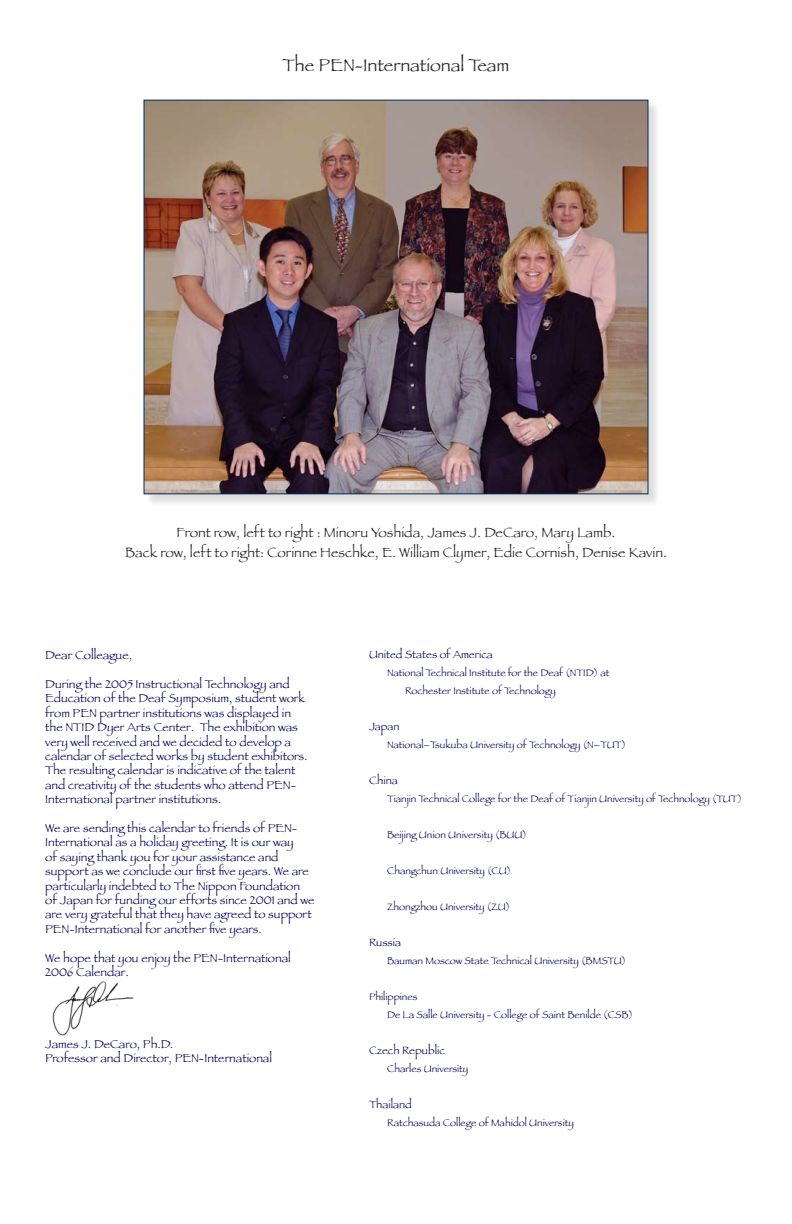
<style>
.page{position:relative;width:792px;height:1224px;background:#fff}
.page>*{position:absolute;margin:0;border:0;box-sizing:border-box;transform-origin:0 0}
.t1{font:18px "Papyrus";color:#231f20}
.t2{font:14px/20px "Papyrus";color:#231f20;text-align:center}
.t3{font:12px/14.4px "Papyrus";color:#00005a}
.t4{font:11px "Papyrus";color:#00005a}
.t5{font:10px/18px "Papyrus";color:#00005a}
</style>
<div class="page">
<img style="left:52px;top:981px;width:82px;height:55px">
<div style="left:145px;top:101px;width:517px;height:406px;background:#231f20;opacity:.15"></div>
<img style="left:146px;top:102px;width:500px;height:390px">
<h1 class="t1" style="left:283px;top:54px;width:228px">The PEN-International Team</h1>
<p class="t2" style="left:125px;top:522px;width:543px">Front row, left to right : Minoru Yoshida, James J. DeCaro, Mary Lamb.<br>Back row, left to right: Corinne Heschke, E. William Clymer, Edie Cornish, Denise Kavin.</p>
<p class="t3" style="left:45px;top:648px;width:88px">Dear Colleague,</p>
<p class="t3" style="left:45px;top:677px;width:264px">During the 2005 Instructional Technology and Education of the Deaf Symposium, student work from PEN partner institutions was displayed in the NTID Dyer Arts Center. The exhibition was very well received and we decided to develop a calendar of selected works by student exhibitors.<br>The resulting calendar is indicative of the talent and creativity of the students who attend PEN-International partner institutions.</p>
<p class="t3" style="left:45px;top:821px;width:271px">We are sending this calendar to friends of PEN-International as a holiday greeting. It is our way<br>of saying thank you for your assistance and support as we conclude our first five years. We are particularly indebted to The Nippon Foundation of Japan for funding our efforts since 2001 and we are very grateful that they have agreed to support PEN-International for another five years.</p>
<p class="t3" style="left:45px;top:950px;width:247px">We hope that you enjoy the PEN-International<br>2006 Calendar.</p>
<p class="t3" style="left:45px;top:1037px;width:228px">James J. DeCaro, Ph.D.<br>Professor and Director, PEN-International</p>
<p class="t4" style="left:369px;top:648px;width:125px">United States of America</p>
<p class="t5" style="left:405px;top:664px;width:206px;text-indent:-18px">National Technical Institute for the Deaf (NTID) at<br>Rochester Institute of Technology</p>
<p class="t4" style="left:369px;top:720px;width:32px">Japan</p>
<p class="t5" style="left:387px;top:736px;width:241px">National–Tsukuba University of Technology (N–TUT)</p>
<p class="t4" style="left:369px;top:774px;width:30px">China</p>
<p class="t5" style="left:387px;top:790px;width:357px">Tianjin Technical College for the Deaf of Tianjin University of Technology (TUT)</p>
<p class="t5" style="left:387px;top:826px;width:142px">Beijing Union University (BUU)</p>
<p class="t5" style="left:387px;top:862px;width:126px">Changchun University (CU)</p>
<p class="t5" style="left:387px;top:898px;width:125px">Zhongzhou University (ZU)</p>
<p class="t4" style="left:369px;top:936px;width:34px">Russia</p>
<p class="t5" style="left:387px;top:952px;width:241px">Bauman Moscow State Technical University (BMSTU)</p>
<p class="t5" style="left:387px;top:988px;width:248px;text-indent:-18px">Philippines<br>De La Salle University - College of Saint Benilde (CSB)</p>
<p class="t4" style="left:369px;top:1044px;width:77px">Czech Republic</p>
<p class="t5" style="left:387px;top:1060px;width:83px">Charles University</p>
<p class="t4" style="left:369px;top:1098px;width:44px">Thailand</p>
<p class="t5" style="left:387px;top:1114px;width:188px">Ratchasuda College of Mahidol University</p>
</div>
